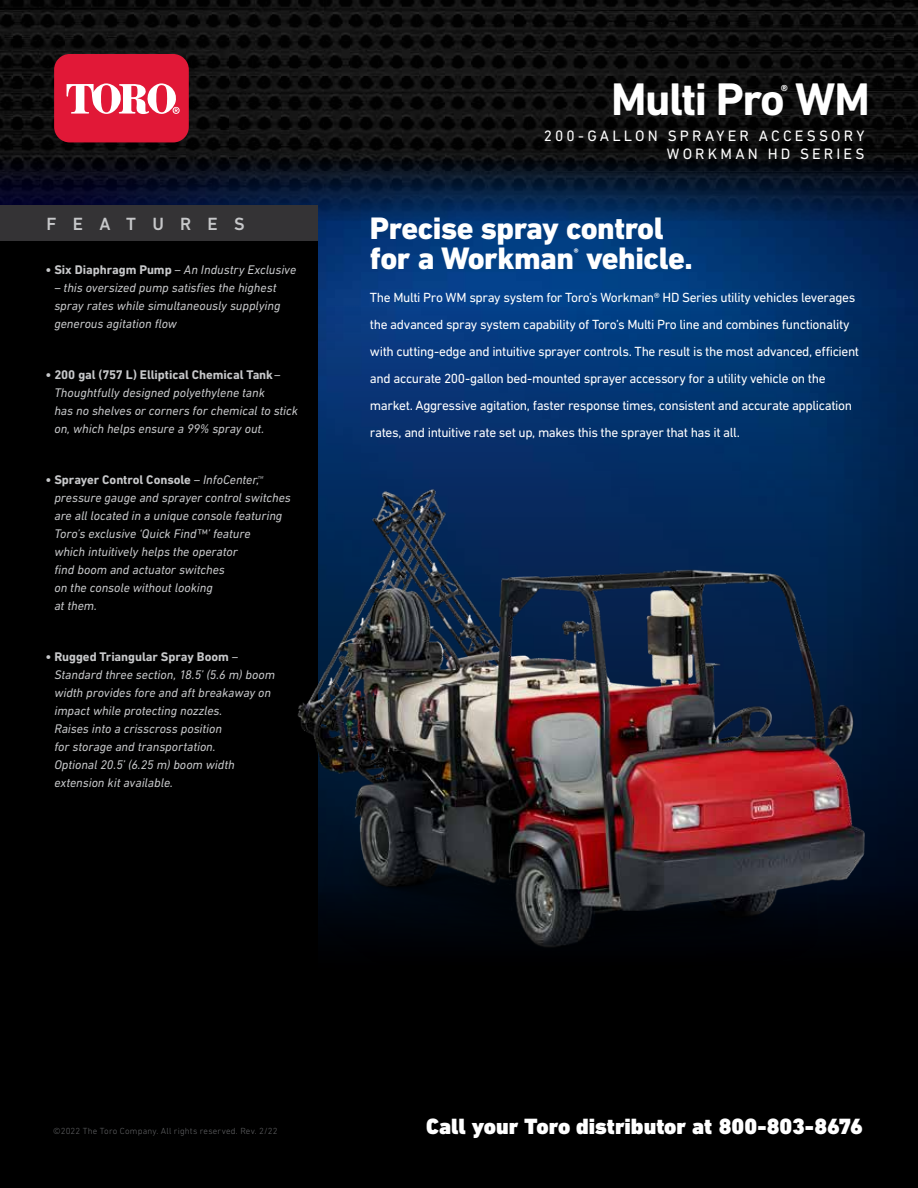
<style>
.page{position:relative;width:918px;height:1188px;background:#fff}
.page>*{position:absolute;margin:0;border:0;box-sizing:border-box;transform-origin:0 0}
.t1{font:700 46.5px "DIN Next LT Pro";letter-spacing:-.035em;color:#fff}
.t2{font:800 31.65px/30px "DIN Next LT Pro";letter-spacing:-.015em;color:#fff}
.t3{font:900 22.5px "DIN Next LT Pro";color:#fff}
.t4{font:500 18px "DIN Next LT Pro";letter-spacing:.905em;color:#c7c8ca}
.t5{font:700 16.35px "DIN Next LT Pro";color:#fff}
.t6{font:15.3px/18.3px "DIN Next LT Pro";letter-spacing:.205em;color:#fff;text-align:right}
.t7{font:13.5px/27px "DIN Next LT Pro";letter-spacing:-.03em;color:#fff}
.t8{font:italic 12.75px/18px "DIN Next LT Pro";letter-spacing:-.005em;color:#c7c8ca}
.t9{font:700 12.75px "DIN Next LT Pro";letter-spacing:-.005em;color:#c7c8ca}
.t10{font:800 11.1px "DIN Next LT Pro";color:#fff}
.t11{font:300 9px "DIN Next LT Pro";letter-spacing:.02em;color:#636466}
.t12{font:italic 4.5px "DIN Next LT Pro";color:#c7c8ca}
.s1{font-weight:700;font-style:normal}
.s2{font-weight:400;font-style:italic}
</style>
<div class="page">
<img style="left:318px;top:221px;width:600px;height:87px">
<img style="left:0;top:0;width:918px;height:221px">
<div style="left:54px;top:54px;width:135px;height:88px;background:#e11837;border-radius:16px"></div>
<svg style="left:67px;top:83px;width:113px;height:31px"></svg>
<svg style="left:318px;top:308px;width:600px;height:120px"></svg>
<div style="left:0;top:886px;width:918px;height:302px;background:#000"></div>
<div style="left:0;top:224px;width:318px;height:931px;background:#000"></div>
<div style="left:0;top:205px;width:318px;height:35px;background:#343335"></div>
<img style="left:297px;top:428px;width:621px;height:519px">
<h3 class="t4" style="left:47px;top:213px;width:200px">FEATURES</h3>
<p class="t8" style="left:45px;top:260px;width:252px"><span class="s1">• Six Diaphragm Pump</span> – An Industry Exclusive</p>
<p class="t8" style="left:54px;top:278px;width:228px">– this oversized pump satisfies the highest spray rates while simultaneously supplying generous agitation flow</p>
<p class="t8" style="left:54px;top:365px;width:245px;text-indent:-9px"><span class="s1">• 200 gal (757 L) Elliptical Chemical Tank</span>– Thoughtfully designed polyethylene tank<br>has no shelves or corners for chemical to stick on, which helps ensure a 99% spray out.</p>
<p class="t9" style="left:45px;top:472px;width:215px">• Sprayer Control Console <span class="s2">– InfoCenter,</span></p>
<p class="t12" style="left:258px;top:475px;width:7px">TM</p>
<p class="t8" style="left:54px;top:488px;width:238px">pressure gauge and sprayer control switches are all located in a unique console featuring Toro’s exclusive ‘Quick Find™’ feature<br>which intuitively helps the operator<br>find boom and actuator switches<br>on the console without looking<br>at them.</p>
<p class="t8" style="left:54px;top:648px;width:222px;text-indent:-9px"><span class="s1">• Rugged Triangular Spray Boom</span> – Standard three section, 18.5’ (5.6 m) boom width provides fore and aft breakaway on impact while protecting nozzles.<br>Raises into a crisscross position<br>for storage and transportation.<br>Optional 20.5’ (6.25 m) boom width extension kit available.</p>
<h1 class="t1" style="left:611px;top:72px;width:260px">Multi Pro WM</h1>
<p class="t5" style="left:781px;top:81px;width:9px">®</p>
<p class="t6" style="left:544px;top:126px;width:322px">200-GALLON SPRAYER ACCESSORY<br>WORKMAN HD SERIES</p>
<h2 class="t2" style="left:370px;top:213px;width:324px">Precise spray control for a Workman vehicle.</h2>
<p class="t10" style="left:574px;top:246px;width:6px">®</p>
<p class="t7" style="left:370px;top:284px;width:491px">The Multi Pro WM spray system for Toro’s Workman® HD Series utility vehicles leverages the advanced spray system capability of Toro’s Multi Pro line and combines functionality with cutting-edge and intuitive sprayer controls. The result is the most advanced, efficient and accurate 200-gallon bed-mounted sprayer accessory for a utility vehicle on the market. Aggressive agitation, faster response times, consistent and accurate application rates, and intuitive rate set up, makes this the sprayer that has it all.</p>
<p class="t11" style="left:53px;top:1125px;width:226px">©2022 The Toro Company. All rights reserved. Rev. 2/22</p>
<h3 class="t3" style="left:426px;top:1113px;width:438px">Call your Toro distributor at 800-803-8676</h3>
</div>
